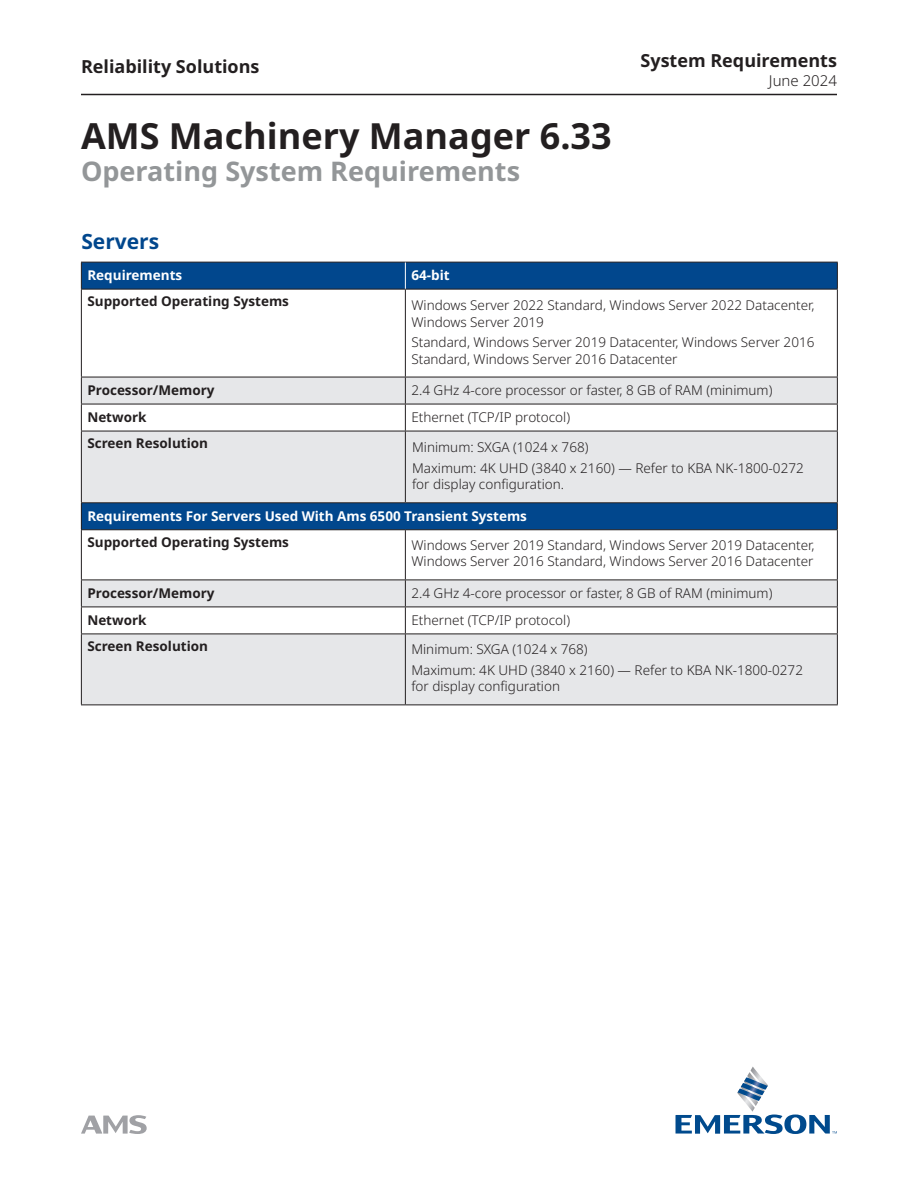
<style>
.page{position:relative;width:918px;height:1188px;background:#fff}
.page>*{position:absolute;margin:0;border:0;box-sizing:border-box;transform-origin:0 0}
.t1{font:700 36px "Noto Sans";color:#231f20}
.t2{font:700 27px "Noto Sans";color:#939698}
.t3{font:700 21px "Noto Sans";color:#01478d}
.t4{font:700 18px "Noto Sans";color:#231f20}
.t5{font:300 15px "Noto Sans";color:#231f20}
.t6{font:300 13.5px/16.2px "Noto Sans";color:#231f20}
.t7{font:700 13.5px "Noto Sans";color:#231f20}
.t8{font:700 13.5px "Noto Sans";color:#fff}
</style>
<div class="page">
<hr style="left:81px;top:94px;width:756px;height:1px;background:#231f20">
<svg style="left:81px;top:1115px;width:66px;height:19px"></svg>
<svg style="left:676px;top:1066px;width:161px;height:68px"></svg>
<svg style="left:82px;top:378px;width:755px;height:327px;background:#e7e8ea"></svg>
<div style="left:81px;top:503px;width:756px;height:27px;background:#01478d"></div>
<svg style="left:82px;top:530px;width:755px;height:104px"></svg>
<hr style="left:81px;top:289px;width:324px;height:1px;background:#231f20">
<hr style="left:81px;top:289px;width:1px;height:88px;background:#231f20">
<hr style="left:405px;top:289px;width:433px;height:1px;background:#231f20">
<hr style="left:405px;top:289px;width:1px;height:88px;background:#231f20">
<hr style="left:837px;top:289px;width:1px;height:88px;background:#231f20">
<hr style="left:81px;top:377px;width:324px;height:1px;background:#231f20">
<hr style="left:405px;top:377px;width:433px;height:1px;background:#231f20">
<hr style="left:81px;top:404px;width:324px;height:1px;background:#231f20">
<svg style="left:81px;top:377px;width:1px;height:54px"></svg>
<hr style="left:405px;top:404px;width:433px;height:1px;background:#231f20">
<svg style="left:405px;top:377px;width:1px;height:54px"></svg>
<svg style="left:837px;top:377px;width:1px;height:54px"></svg>
<hr style="left:81px;top:431px;width:324px;height:1px;background:#231f20">
<hr style="left:81px;top:431px;width:1px;height:71px;background:#231f20">
<hr style="left:405px;top:431px;width:433px;height:1px;background:#231f20">
<hr style="left:405px;top:431px;width:1px;height:71px;background:#231f20">
<hr style="left:837px;top:431px;width:1px;height:71px;background:#231f20">
<hr style="left:81px;top:530px;width:1px;height:50px;background:#231f20">
<hr style="left:405px;top:530px;width:1px;height:50px;background:#231f20">
<hr style="left:837px;top:530px;width:1px;height:50px;background:#231f20">
<hr style="left:81px;top:580px;width:324px;height:1px;background:#231f20">
<hr style="left:405px;top:580px;width:433px;height:1px;background:#231f20">
<hr style="left:81px;top:607px;width:324px;height:1px;background:#231f20">
<svg style="left:81px;top:580px;width:1px;height:54px"></svg>
<hr style="left:405px;top:607px;width:433px;height:1px;background:#231f20">
<svg style="left:405px;top:580px;width:1px;height:54px"></svg>
<svg style="left:837px;top:580px;width:1px;height:54px"></svg>
<hr style="left:81px;top:634px;width:324px;height:1px;background:#231f20">
<hr style="left:81px;top:634px;width:1px;height:71px;background:#231f20">
<hr style="left:405px;top:634px;width:433px;height:1px;background:#231f20">
<hr style="left:405px;top:634px;width:1px;height:71px;background:#231f20">
<hr style="left:837px;top:634px;width:1px;height:71px;background:#231f20">
<svg style="left:81px;top:262px;width:757px;height:27px;background:#034589"></svg>
<svg style="left:81px;top:503px;width:1px;height:26px"></svg>
<hr style="left:81px;top:502px;width:324px;height:1px;background:#231f20">
<hr style="left:405px;top:502px;width:433px;height:1px;background:#231f20">
<hr style="left:81px;top:529px;width:324px;height:1px;background:#231f20">
<hr style="left:405px;top:529px;width:433px;height:1px;background:#231f20">
<svg style="left:837px;top:503px;width:1px;height:26px"></svg>
<hr style="left:81px;top:705px;width:324px;height:1px;background:#231f20">
<hr style="left:405px;top:705px;width:433px;height:1px;background:#231f20">
<h3 class="t4" style="left:81px;top:57px;width:180px">Reliability Solutions</h3>
<h3 class="t4" style="left:641px;top:51px;width:198px">System Requirements</h3>
<p class="t5" style="left:769px;top:72px;width:70px">June 2024</p>
<h1 class="t1" style="left:81px;top:115px;width:532px">AMS Machinery Manager 6.33</h1>
<h2 class="t2" style="left:81px;top:156px;width:441px">Operating System Requirements</h2>
<h3 class="t3" style="left:81px;top:229px;width:79px">Servers</h3>
<p class="t8" style="left:87px;top:267px;width:96px">Requirements</p>
<p class="t8" style="left:411px;top:267px;width:40px">64-bit</p>
<p class="t7" style="left:87px;top:294px;width:203px">Supported Operating Systems</p>
<p class="t6" style="left:411px;top:298px;width:405px">Windows Server 2022 Standard, Windows Server 2022 Datacenter,<br>Windows Server 2019</p>
<p class="t6" style="left:411px;top:335px;width:405px">Standard, Windows Server 2019 Datacenter, Windows Server 2016<br>Standard, Windows Server 2016 Datacenter</p>
<p class="t7" style="left:87px;top:382px;width:129px">Processor/Memory</p>
<p class="t6" style="left:411px;top:382px;width:363px">2.4 GHz 4-core processor or faster, 8 GB of RAM (minimum)</p>
<p class="t7" style="left:87px;top:409px;width:61px">Network</p>
<p class="t6" style="left:411px;top:409px;width:160px">Ethernet (TCP/IP protocol)</p>
<p class="t7" style="left:87px;top:436px;width:122px">Screen Resolution</p>
<p class="t6" style="left:412px;top:437px;width:393px;line-height:20.9px">Minimum: SXGA (1024 x 768)<br>Maximum: 4K UHD (3840 x 2160) — Refer to KBA NK-1800-0272</p>
<p class="t6" style="left:412px;top:477px;width:154px">for display configuration.</p>
<p class="t8" style="left:87px;top:508px;width:441px">Requirements For Servers Used With Ams 6500 Transient Systems</p>
<p class="t7" style="left:87px;top:534px;width:203px">Supported Operating Systems</p>
<p class="t6" style="left:411px;top:537px;width:405px">Windows Server 2019 Standard, Windows Server 2019 Datacenter,<br>Windows Server 2016 Standard, Windows Server 2016 Datacenter</p>
<p class="t7" style="left:87px;top:585px;width:129px">Processor/Memory</p>
<p class="t6" style="left:411px;top:585px;width:363px">2.4 GHz 4-core processor or faster, 8 GB of RAM (minimum)</p>
<p class="t7" style="left:87px;top:612px;width:61px">Network</p>
<p class="t6" style="left:411px;top:612px;width:160px">Ethernet (TCP/IP protocol)</p>
<p class="t7" style="left:87px;top:639px;width:122px">Screen Resolution</p>
<p class="t6" style="left:411px;top:639px;width:393px;line-height:20.9px">Minimum: SXGA (1024 x 768)<br>Maximum: 4K UHD (3840 x 2160) — Refer to KBA NK-1800-0272</p>
<p class="t6" style="left:411px;top:679px;width:150px">for display configuration</p>
</div>
